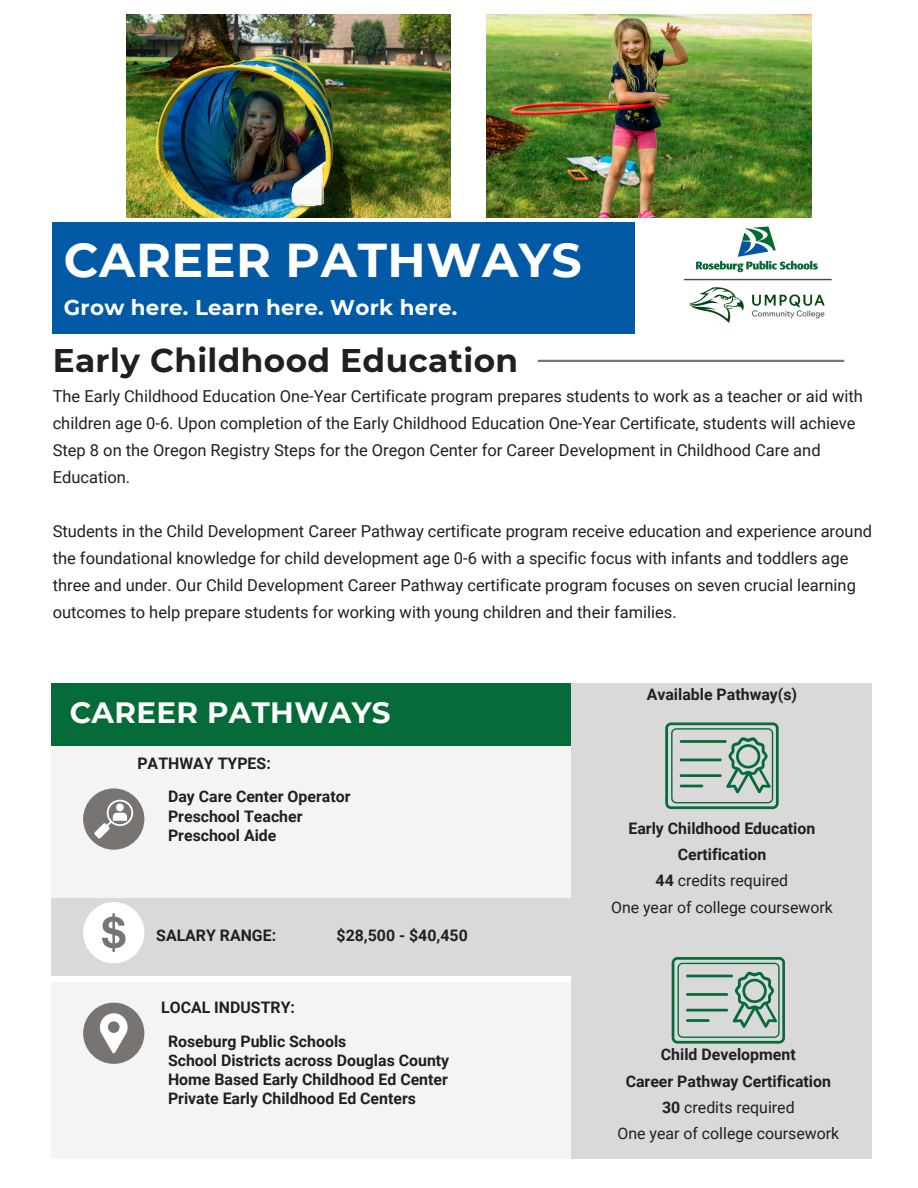
<style>
.page{position:relative;width:918px;height:1188px;background:#fff}
.page>*{position:absolute;margin:0;border:0;box-sizing:border-box;transform-origin:0 0}
.t1{font:700 47.4px "Montserrat";letter-spacing:.01em;color:#fff}
.t2{font:700 32.7px "Montserrat";letter-spacing:.01em;color:#202020}
.t3{font:700 29.4px "Montserrat";letter-spacing:.01em;color:#fff}
.t4{font:700 21.3px "Montserrat";letter-spacing:.01em;color:#fff}
.t5{font:16.5px/27px "Roboto";color:#202020}
.t6{font:700 15.9px/19.2px "Roboto";color:#202020}
.t7{font:15.9px "Roboto";color:#202020}
.s1{font-weight:700}
</style>
<div class="page">
<hr style="left:539px;top:360px;width:304px;height:2px;background:#777472">
<div style="left:51px;top:982px;width:521px;height:177px;background:#f4f4f4"></div>
<img style="left:683px;top:226px;width:149px;height:97px">
<div style="left:51px;top:745px;width:521px;height:163px;background:#f4f4f4"></div>
<div style="left:83px;top:788px;width:61px;height:62px;background:#777472;border-radius:50%"></div>
<svg style="left:94px;top:800px;width:39px;height:38px"></svg>
<div style="left:51px;top:899px;width:530px;height:77px;background:#d9d9d9"></div>
<div style="left:83px;top:902px;width:61px;height:61px;background:#fff;border-radius:50%"></div>
<svg style="left:102px;top:913px;width:24px;height:39px"></svg>
<div style="left:83px;top:1003px;width:61px;height:61px;background:#777472;border-radius:50%"></div>
<svg style="left:100px;top:1013px;width:28px;height:40px"></svg>
<div style="left:53px;top:222px;width:582px;height:112px;background:#0259a5"></div>
<div style="left:51px;top:683px;width:521px;height:62px;background:#056b38"></div>
<div style="left:572px;top:683px;width:300px;height:476px;background:#d9d9d9"></div>
<svg style="left:665px;top:722px;width:114px;height:87px"></svg>
<hr style="left:680px;top:740px;width:47px;height:3px;background:#056b38">
<hr style="left:680px;top:774px;width:42px;height:3px;background:#056b38">
<hr style="left:680px;top:759px;width:42px;height:2px;background:#056b38">
<hr style="left:680px;top:785px;width:23px;height:2px;background:#056b38">
<svg style="left:672px;top:957px;width:113px;height:87px"></svg>
<hr style="left:686px;top:975px;width:47px;height:2px;background:#056b38">
<hr style="left:686px;top:1009px;width:42px;height:3px;background:#056b38">
<hr style="left:686px;top:993px;width:42px;height:3px;background:#056b38">
<hr style="left:686px;top:1019px;width:24px;height:3px;background:#056b38">
<img style="left:127px;top:14px;width:324px;height:204px">
<img style="left:487px;top:14px;width:325px;height:204px">
<p class="t1" style="left:64px;top:231px;width:519px">CAREER PATHWAYS</p>
<p class="t4" style="left:64px;top:294px;width:395px">Grow here. Learn here. Work here.</p>
<h3 class="t2" style="left:53px;top:340px;width:467px">Early Childhood Education</h3>
<p class="t5" style="left:53px;top:383px;width:812px">The Early Childhood Education One-Year Certificate program prepares students to work as a teacher or aid with children age 0-6. Upon completion of the Early Childhood Education One-Year Certificate, students will achieve Step 8 on the Oregon Registry Steps for the Oregon Center for Career Development in Childhood Care and Education.</p>
<p class="t5" style="left:53px;top:518px;width:821px">Students in the Child Development Career Pathway certificate program receive education and experience around the foundational knowledge for child development age 0-6 with a specific focus with infants and toddlers age three and under. Our Child Development Career Pathway certificate program focuses on seven crucial learning outcomes to help prepare students for working with young children and their families.</p>
<h2 class="t3" style="left:70px;top:694px;width:322px">CAREER PATHWAYS</h2>
<h5 class="t6" style="left:137px;top:754px;width:135px">PATHWAY TYPES:</h5>
<p class="t6" style="left:168px;top:787px;width:184px">Day Care Center Operator<br>Preschool Teacher<br>Preschool Aide</p>
<p class="t6" style="left:156px;top:926px;width:121px">SALARY RANGE:</p>
<p class="t6" style="left:337px;top:926px;width:133px">$28,500 - $40,450</p>
<p class="t6" style="left:161px;top:998px;width:135px">LOCAL INDUSTRY:</p>
<p class="t6" style="left:168px;top:1032px;width:283px">Roseburg Public Schools<br>School Districts across Douglas County Home Based Early Childhood Ed Center Private Early Childhood Ed Centers</p>
<p class="t6" style="left:647px;top:685px;width:152px">Available Pathway(s)</p>
<p class="t6" style="left:629px;top:819px;width:188px">Early Childhood Education</p>
<h1 class="t6" style="left:678px;top:845px;width:90px">Certification</h1>
<p class="t7" style="left:656px;top:872px;width:134px"><span class="s1">44</span> credits required</p>
<p class="t7" style="left:611px;top:898px;width:223px">One year of college coursework</p>
<p class="t6" style="left:661px;top:1045px;width:136px">Child Development</p>
<p class="t6" style="left:626px;top:1072px;width:207px">Career Pathway Certification</p>
<p class="t7" style="left:662px;top:1098px;width:134px"><span class="s1">30</span> credits required</p>
<p class="t7" style="left:617px;top:1124px;width:223px">One year of college coursework</p>
</div>
